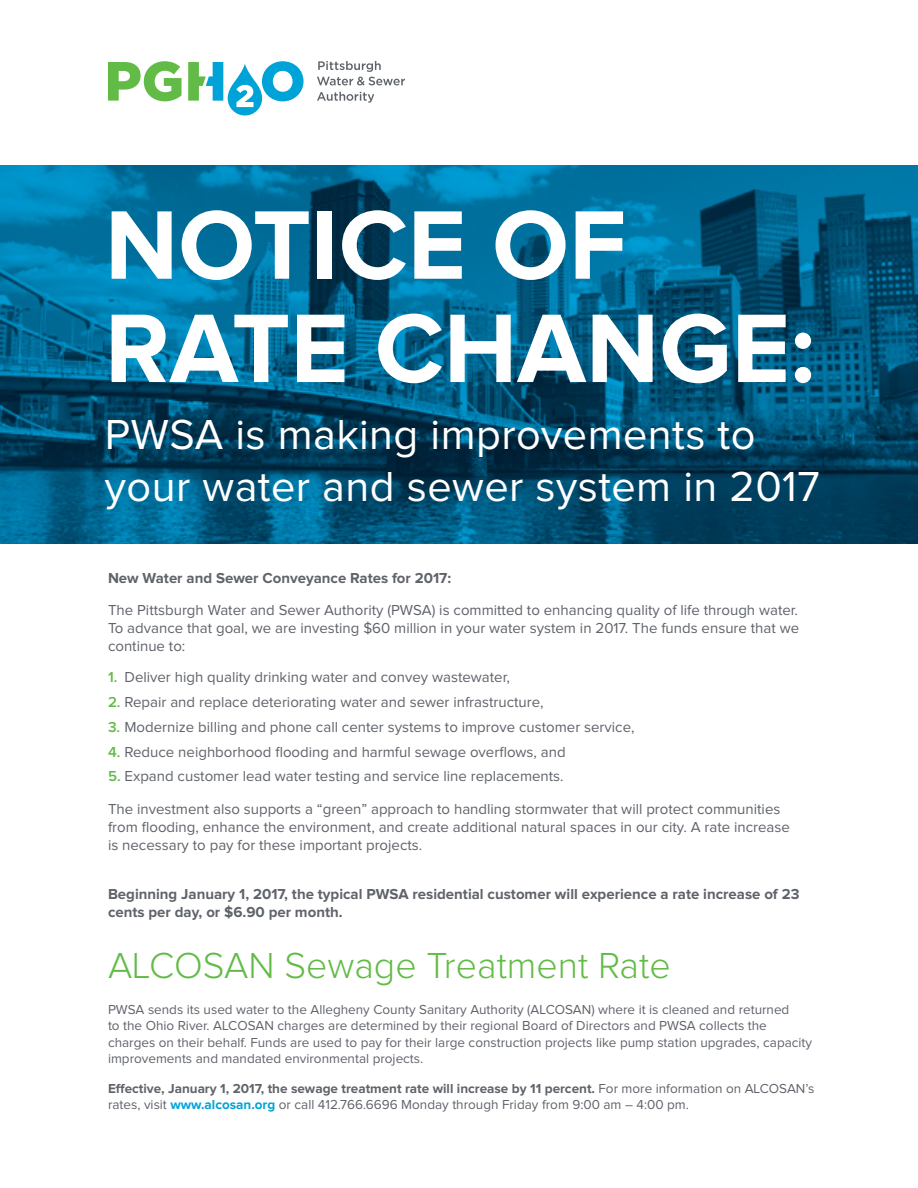
<style>
.page{position:relative;width:918px;height:1188px;background:#fff}
.page>*{position:absolute;margin:0;border:0;box-sizing:border-box;transform-origin:0 0}
.t1{font:700 100.95px/103.4px "Proxima Nova";color:#fff}
.t2{font:43.5px/52.2px "Proxima Nova";letter-spacing:.01em;color:#fff}
.t3{font:300 37.5px "Proxima Nova";color:#62bb46}
.t4{font:15px/18px "Proxima Nova";color:#5f636a}
.t5{font:700 15px/18px "Proxima Nova";color:#5f636a}
.t6{font:13.5px/16.2px "Proxima Nova";color:#5f636a}
.s1{font-weight:600;color:#62bb46}
.s2{font-weight:700}
.s3{font-weight:700;color:#00a3d8}
</style>
<div class="page">
<img style="left:0;top:165px;width:918px;height:378px">
<svg style="left:108px;top:61px;width:74px;height:40px"></svg>
<svg style="left:188px;top:61px;width:116px;height:55px"></svg>
<svg style="left:317px;top:61px;width:88px;height:24px"></svg>
<svg style="left:317px;top:92px;width:57px;height:11px"></svg>
<h1 class="t1" style="left:105px;top:198px;width:711px">NOTICE OF<br>RATE CHANGE:</h1>
<h2 class="t2" style="left:105px;top:410px;width:716px">PWSA is making improvements to your water and sewer system in 2017</h2>
<p class="t5" style="left:108px;top:570px;width:345px">New Water and Sewer Conveyance Rates for 2017:</p>
<p class="t4" style="left:108px;top:601px;width:693px;text-align:justify">The Pittsburgh Water and Sewer Authority (PWSA) is committed to enhancing quality of life through water.<br>To advance that goal, we are investing $60 million in your water system in 2017. The funds ensure that we continue to:</p>
<p class="t4" style="left:108px;top:669px;width:403px"><span class="s1">1.</span> Deliver high quality drinking water and convey wastewater,</p>
<p class="t4" style="left:108px;top:694px;width:437px"><span class="s1">2.</span> Repair and replace deteriorating water and sewer infrastructure,</p>
<p class="t4" style="left:108px;top:718px;width:528px"><span class="s1">3.</span> Modernize billing and phone call center systems to improve customer service,</p>
<p class="t4" style="left:108px;top:743px;width:459px"><span class="s1">4.</span> Reduce neighborhood flooding and harmful sewage overflows, and</p>
<p class="t4" style="left:108px;top:761px;width:674px;line-height:32.2px"><span class="s1">5.</span> Expand customer lead water testing and service line replacements.<br>The investment also supports a “green” approach to handling stormwater that will protect communities</p>
<p class="t4" style="left:108px;top:818px;width:683px">from flooding, enhance the environment, and create additional natural spaces in our city. A rate increase is necessary to pay for these important projects.</p>
<p class="t5" style="left:108px;top:886px;width:693px">Beginning January 1, 2017, the typical PWSA residential customer will experience a rate increase of 23 cents per day, or $6.90 per month.</p>
<h3 class="t3" style="left:108px;top:948px;width:564px">ALCOSAN Sewage Treatment Rate</h3>
<p class="t6" style="left:108px;top:1002px;width:706px">PWSA sends its used water to the Allegheny County Sanitary Authority (ALCOSAN) where it is cleaned and returned<br>to the Ohio River. ALCOSAN charges are determined by their regional Board of Directors and PWSA collects the charges on their behalf. Funds are used to pay for their large construction projects like pump station upgrades, capacity improvements and mandated environmental projects.</p>
<p class="t6" style="left:108px;top:1081px;width:708px"><span class="s2">Effective, January 1, 2017, the sewage treatment rate will increase by 11 percent.</span> For more information on ALCOSAN’s rates, visit <span class="s3">www.alcosan.org</span> or call 412.766.6696 Monday through Friday from 9:00 am – 4:00 pm.</p>
</div>
